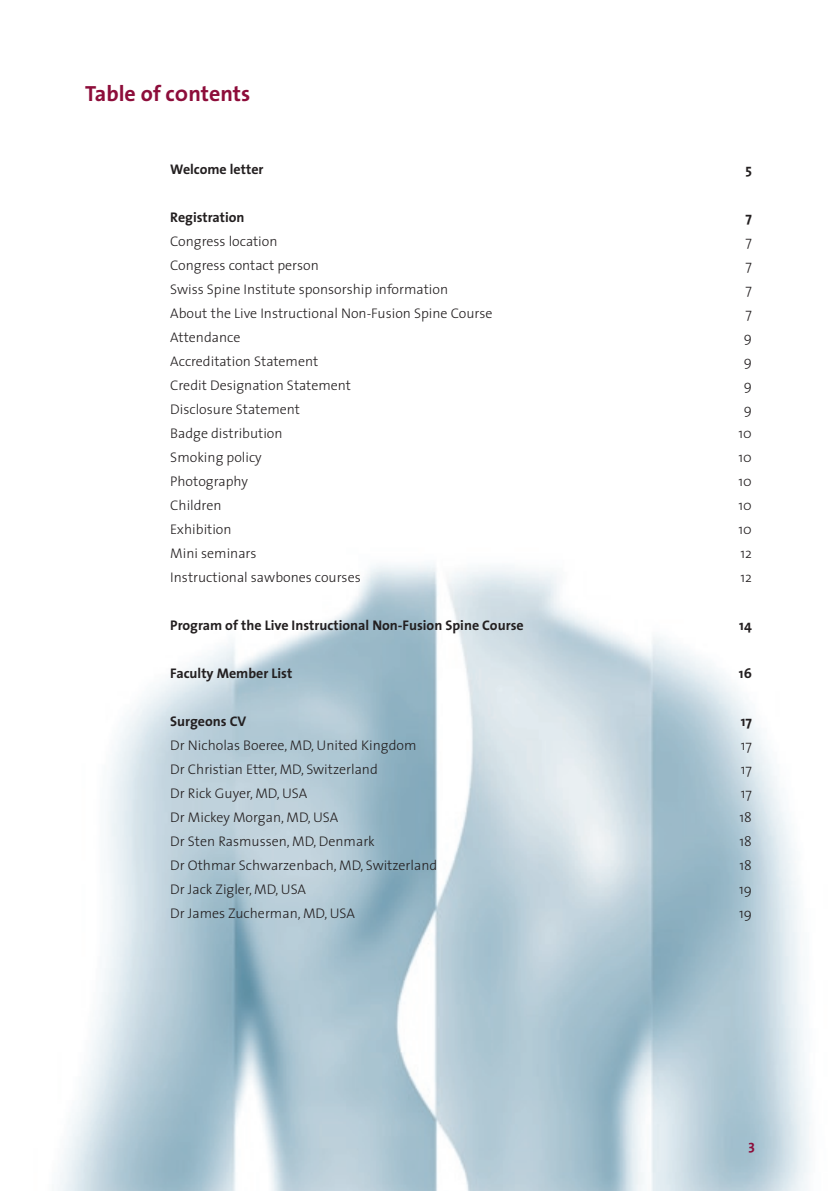
<style>
.page{position:relative;width:840px;height:1191px;background:#fff}
.page>*{position:absolute;margin:0;border:0;box-sizing:border-box;transform-origin:0 0}
.t1{font:700 22px "The Sans";color:#8d0d3a}
.t2{font:300 14px "The Sans";color:#231f20}
.t3{font:700 14px "The Sans";color:#231f20}
.t4{font:700 14px "The Sans";color:#8d0d3a}
</style>
<div class="page">
<img style="left:58px;top:565px;width:752px;height:626px">
<h1 class="t1" style="left:85px;top:75px;width:166px">Table of c0ntents</h1>
<p class="t3" style="left:170px;top:157px;width:95px">Welcome letter</p>
<p class="t3" style="left:745px;top:157px;width:8px">5</p>
<p class="t3" style="left:170px;top:205px;width:76px">Registration</p>
<p class="t3" style="left:745px;top:205px;width:8px">7</p>
<p class="t2" style="left:170px;top:229px;width:109px">Congress location</p>
<p class="t2" style="left:745px;top:229px;width:8px">7</p>
<p class="t2" style="left:170px;top:253px;width:150px">Congress contact person</p>
<p class="t2" style="left:745px;top:253px;width:8px">7</p>
<p class="t2" style="left:170px;top:277px;width:279px">Swiss Spine Institute sponsorship information</p>
<p class="t2" style="left:745px;top:277px;width:8px">7</p>
<p class="t2" style="left:170px;top:301px;width:323px">About the Live Instructional Non-Fusion Spine Course</p>
<p class="t2" style="left:745px;top:301px;width:8px">7</p>
<p class="t2" style="left:170px;top:325px;width:72px">Attendance</p>
<p class="t2" style="left:743px;top:325px;width:10px">9</p>
<p class="t2" style="left:170px;top:349px;width:149px">Accreditation Statement</p>
<p class="t2" style="left:743px;top:349px;width:10px">9</p>
<p class="t2" style="left:170px;top:373px;width:182px">Credit Designation Statement</p>
<p class="t2" style="left:743px;top:373px;width:10px">9</p>
<p class="t2" style="left:170px;top:397px;width:131px">Disclosure Statement</p>
<p class="t2" style="left:743px;top:397px;width:10px">9</p>
<p class="t2" style="left:170px;top:421px;width:114px">Badge distribution</p>
<p class="t2" style="left:738px;top:421px;width:15px">10</p>
<p class="t2" style="left:170px;top:445px;width:93px">Smoking policy</p>
<p class="t2" style="left:738px;top:445px;width:15px">10</p>
<p class="t2" style="left:170px;top:469px;width:79px">Photography</p>
<p class="t2" style="left:738px;top:469px;width:15px">10</p>
<p class="t2" style="left:170px;top:493px;width:53px">Children</p>
<p class="t2" style="left:738px;top:493px;width:15px">10</p>
<p class="t2" style="left:170px;top:517px;width:63px">Exhibition</p>
<p class="t2" style="left:738px;top:517px;width:15px">10</p>
<p class="t2" style="left:170px;top:541px;width:88px">Mini seminars</p>
<p class="t2" style="left:740px;top:541px;width:13px">12</p>
<p class="t2" style="left:170px;top:565px;width:192px">Instructional sawbones courses</p>
<p class="t2" style="left:740px;top:565px;width:13px">12</p>
<p class="t3" style="left:170px;top:613px;width:355px">Program of the Live Instructional Non-Fusion Spine Course</p>
<p class="t3" style="left:738px;top:613px;width:14px">14</p>
<p class="t3" style="left:170px;top:661px;width:123px">Faculty Member List</p>
<p class="t3" style="left:738px;top:661px;width:14px">16</p>
<p class="t3" style="left:170px;top:709px;width:77px">Surgeons CV</p>
<p class="t3" style="left:740px;top:709px;width:13px">17</p>
<p class="t2" style="left:170px;top:733px;width:247px">Dr Nicholas Boeree, MD, United Kingdom</p>
<p class="t2" style="left:740px;top:733px;width:13px">17</p>
<p class="t2" style="left:170px;top:757px;width:209px">Dr Christian Etter, MD, Switzerland</p>
<p class="t2" style="left:740px;top:757px;width:13px">17</p>
<p class="t2" style="left:170px;top:781px;width:138px">Dr Rick Guyer, MD, USA</p>
<p class="t2" style="left:740px;top:781px;width:13px">17</p>
<p class="t2" style="left:170px;top:805px;width:169px">Dr Mickey Morgan, MD, USA</p>
<p class="t2" style="left:739px;top:805px;width:14px">18</p>
<p class="t2" style="left:170px;top:829px;width:206px">Dr Sten Rasmussen, MD, Denmark</p>
<p class="t2" style="left:739px;top:829px;width:14px">18</p>
<p class="t2" style="left:170px;top:853px;width:268px">Dr Othmar Schwarzenbach, MD, Switzerland</p>
<p class="t2" style="left:739px;top:853px;width:14px">18</p>
<p class="t2" style="left:170px;top:877px;width:137px">Dr Jack Zigler, MD, USA</p>
<p class="t2" style="left:738px;top:877px;width:14px">19</p>
<p class="t2" style="left:170px;top:901px;width:186px">Dr James Zucherman, MD, USA</p>
<p class="t2" style="left:738px;top:901px;width:14px">19</p>
<p class="t4" style="left:748px;top:1133px;width:8px">3</p>
</div>
